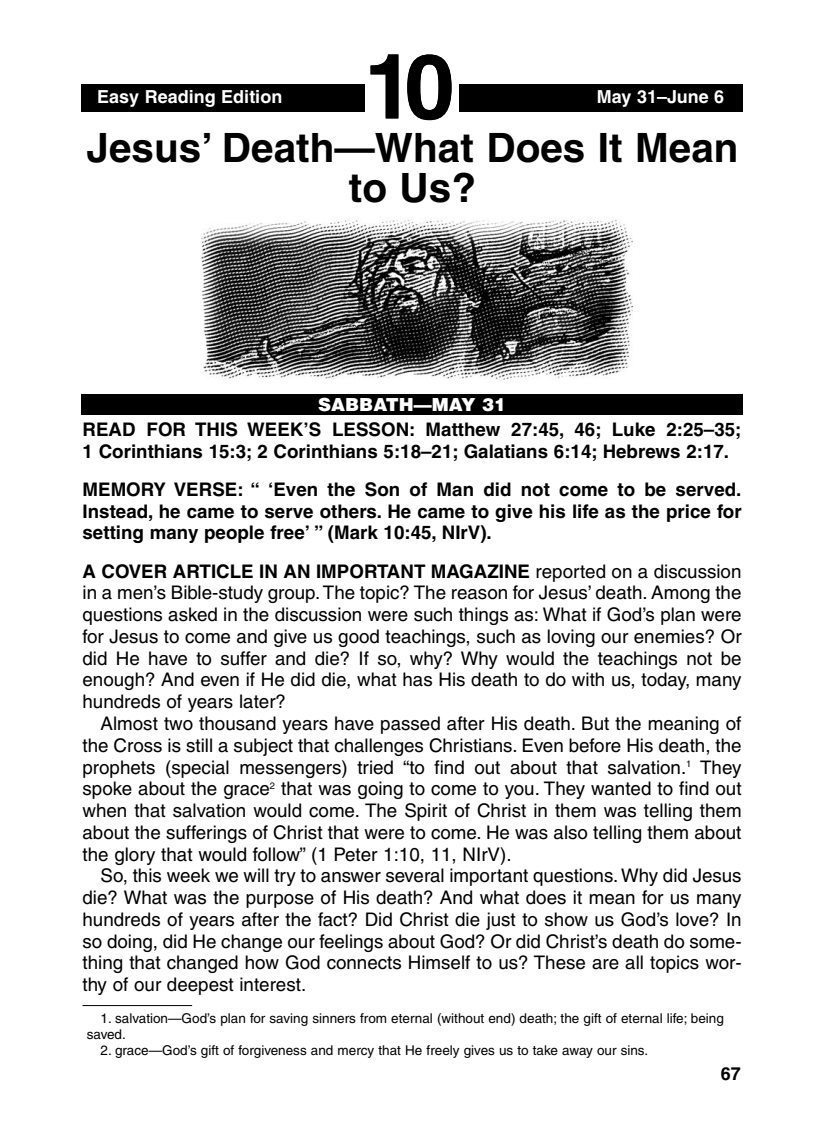
<style>
.page{position:relative;width:824px;height:1148px;background:#fff}
.page>*{position:absolute;margin:0;border:0;box-sizing:border-box;transform-origin:0 0}
.t1{font:700 90px "Helvetica";color:#000}
.t2{font:700 40.5px/40.5px "Helvetica";color:#000;text-align:center}
.t3{font:18.75px/21.8px "Helvetica";color:#000;text-align:justify}
.t4{font:700 18.75px/21.8px "Helvetica";color:#000}
.t5{font:700 18px "Helvetica";color:#fff}
.t6{font:900 18px "Helvetica";color:#fff}
.t7{font:700 18px "Helvetica";color:#000}
.t8{font:13.5px/15.8px "Helvetica";color:#000}
.s1{font-weight:700}
</style>
<div class="page">
<div style="left:81px;top:84px;width:661px;height:27px;background:#000"></div>
<div style="left:81px;top:394px;width:662px;height:20px;background:#000"></div>
<img style="left:201px;top:219px;width:431px;height:160px">
<hr style="left:82px;top:1005px;width:110px;height:1px;background:#000">
<div style="left:365px;top:49px;width:94px;height:73px;background:#fff"></div>
<h1 class="t1" style="left:364px;top:51px;width:92px">10</h1>
<p class="t5" style="left:97px;top:89px;width:187px">Easy Reading Edition</p>
<p class="t5" style="left:685px;top:89px;width:41px">Date</p>
<p class="t5" style="left:596px;top:90px;width:129px">May 31–June 6</p>
<h2 class="t2" style="left:87px;top:130px;width:653px">Jesus’ Death—What Does It Mean to Us?</h2>
<p class="t6" style="left:329px;top:394px;width:167px">SABBATH—DATE</p>
<p class="t6" style="left:318px;top:394px;width:189px">SABBATH—MAY 31</p>
<p class="t4" style="left:82px;top:420px;width:660px">READ FOR THIS WEEK’S LESSON: Matthew 27:45, 46; Luke 2:25–35;<br>1 Corinthians 15:3; 2 Corinthians 5:18–21; Galatians 6:14; Hebrews 2:17.</p>
<p class="t4" style="left:82px;top:480px;width:660px;text-align:justify">MEMORY VERSE: “ ‘Even the Son of Man did not come to be served.<br>Instead, he came to serve others. He came to give his life as the price for setting many people free’ ” (Mark 10:45, NIrV).</p>
<p class="t3" style="left:82px;top:562px;width:660px"><span class="s1">A COVER ARTICLE IN AN IMPORTANT MAGAZINE</span> reported on a discussion in a men’s Bible-study group.The topic? The reason for Jesus’ death. Among the questions asked in the discussion were such things as: What if God’s plan were for Jesus to come and give us good teachings, such as loving our enemies? Or did He have to suffer and die? If so, why? Why would the teachings not be enough? And even if He did die, what has His death to do with us, today, many hundreds of years later?</p>
<p class="t3" style="left:82px;top:714px;width:660px;text-indent:18px">Almost two thousand years have passed after His death. But the meaning of the Cross is still a subject that challenges Christians. Even before His death, the prophets (special messengers) tried “to find out about that salvation.<sup>1</sup> They spoke about the grace<sup>2</sup> that was going to come to you. They wanted to find out when that salvation would come. The Spirit of Christ in them was telling them about the sufferings of Christ that were to come. He was also telling them about the glory that would follow” (1 Peter 1:10, 11, NIrV).</p>
<p class="t3" style="left:82px;top:866px;width:660px;text-indent:18px">So, this week we will try to answer several important questions. Why did Jesus die? What was the purpose of His death? And what does it mean for us many hundreds of years after the fact? Did Christ die just to show us God’s love? In so doing, did He change our feelings about God? Or did Christ’s death do some&shy;thing that changed how God connects Himself to us? These are all topics wor&shy;thy of our deepest interest.</p>
<p class="t8" style="left:87px;top:1012px;width:638px;text-indent:14px">1. salvation—God’s plan for saving sinners from eternal (without end) death; the gift of eternal life; being saved.</p>
<p class="t8" style="left:101px;top:1043px;width:549px">2. grace—God’s gift of forgiveness and mercy that He freely gives us to take away our sins.</p>
<p class="t7" style="left:720px;top:1066px;width:22px">67</p>
</div>
